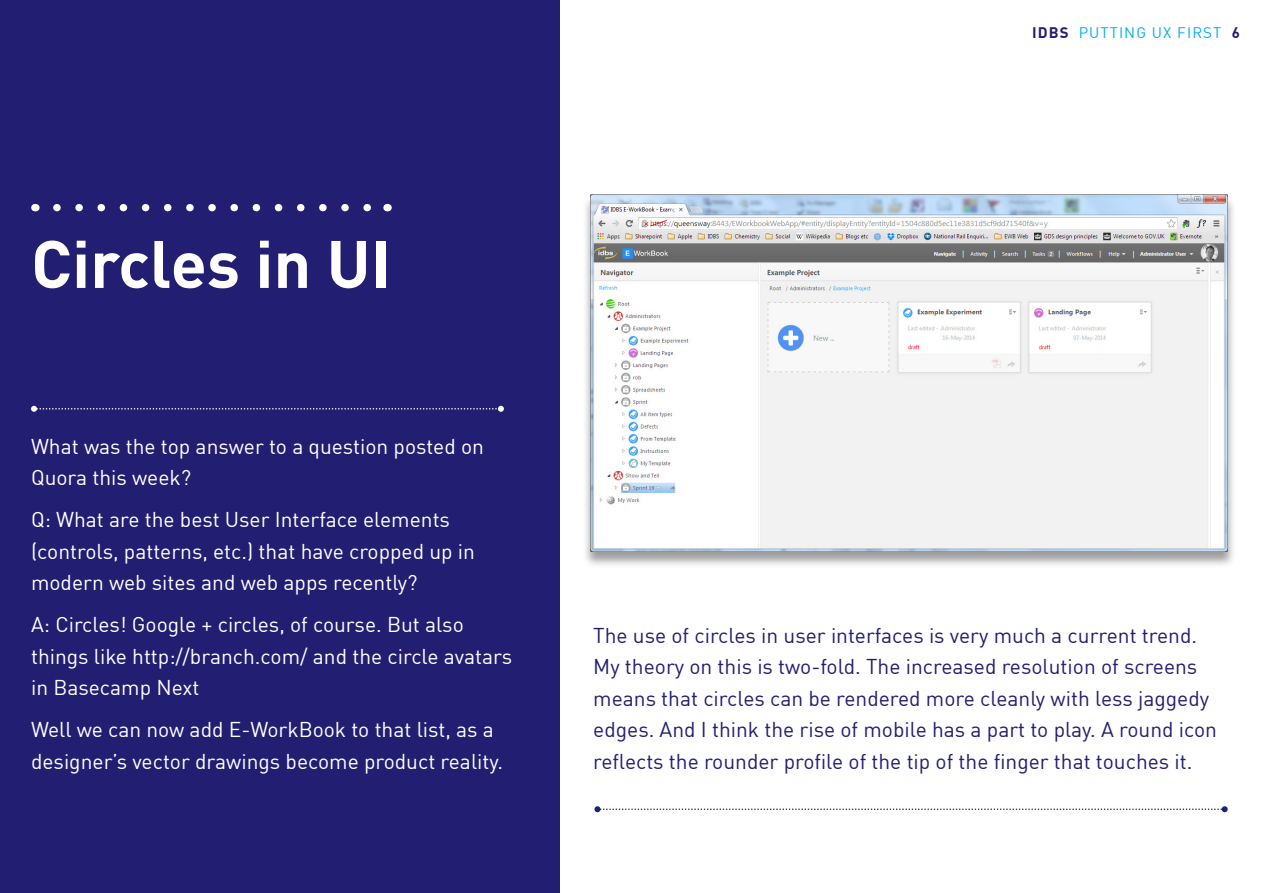
<style>
.page{position:relative;width:1263px;height:893px;background:#fff}
.page>*{position:absolute;margin:0;border:0;box-sizing:border-box;transform-origin:0 0}
.Headings3{font:700 66px "DIN Offc";color:#fff}
.Body_copy{font:21px/31.5px "DIN Offc";color:#fff}
.Body_copy-2{font:21px/31.5px "DIN Offc";color:#221e72}
.t1{font:15px "DIN Offc";letter-spacing:.07em;color:#00aeef}
.s1{font-weight:700;color:#221e72}
</style>
<div class="page">
<div style="left:0;top:0;width:559px;height:893px;background:#221e72"></div>
<svg style="left:57px;top:204px;width:314px;height:7px"></svg>
<svg style="left:31px;top:406px;width:473px;height:6px"></svg>
<svg style="left:594px;top:806px;width:634px;height:6px"></svg>
<div style="left:582px;top:195px;width:654px;height:373px;background:#7d7d7d;opacity:.75"></div>
<img style="left:591px;top:195px;width:637px;height:357px">
<p class="Headings3" style="left:31px;top:221px;width:361px">Circles in UI</p>
<p class="Body_copy" style="left:31px;top:430px;width:454px">What was the top answer to a question posted on<br>Quora this week?</p>
<p class="Body_copy" style="left:31px;top:504px;width:445px">Q: What are the best User Interface elements (controls, patterns, etc.) that have cropped up in modern web sites and web apps recently?</p>
<p class="Body_copy" style="left:31px;top:609px;width:483px">A: Circles! Google + circles, of course. But also things like http://branch.com/ and the circle avatars in Basecamp Next</p>
<p class="Body_copy" style="left:31px;top:714px;width:474px">Well we can now add E-WorkBook to that list, as a designer’s vector drawings become product reality.</p>
<p class="t1" style="left:1032px;top:23px;width:209px"><span class="s1">IDBS</span> PUTTING UX FIRST <span class="s1">6</span></p>
<p class="Body_copy-2" style="left:593px;top:619px;width:625px">The use of circles in user interfaces is very much a current trend.<br>My theory on this is two-fold. The increased resolution of screens means that circles can be rendered more cleanly with less jaggedy edges. And I think the rise of mobile has a part to play. A round icon reflects the rounder profile of the tip of the finger that touches it.</p>
</div>
